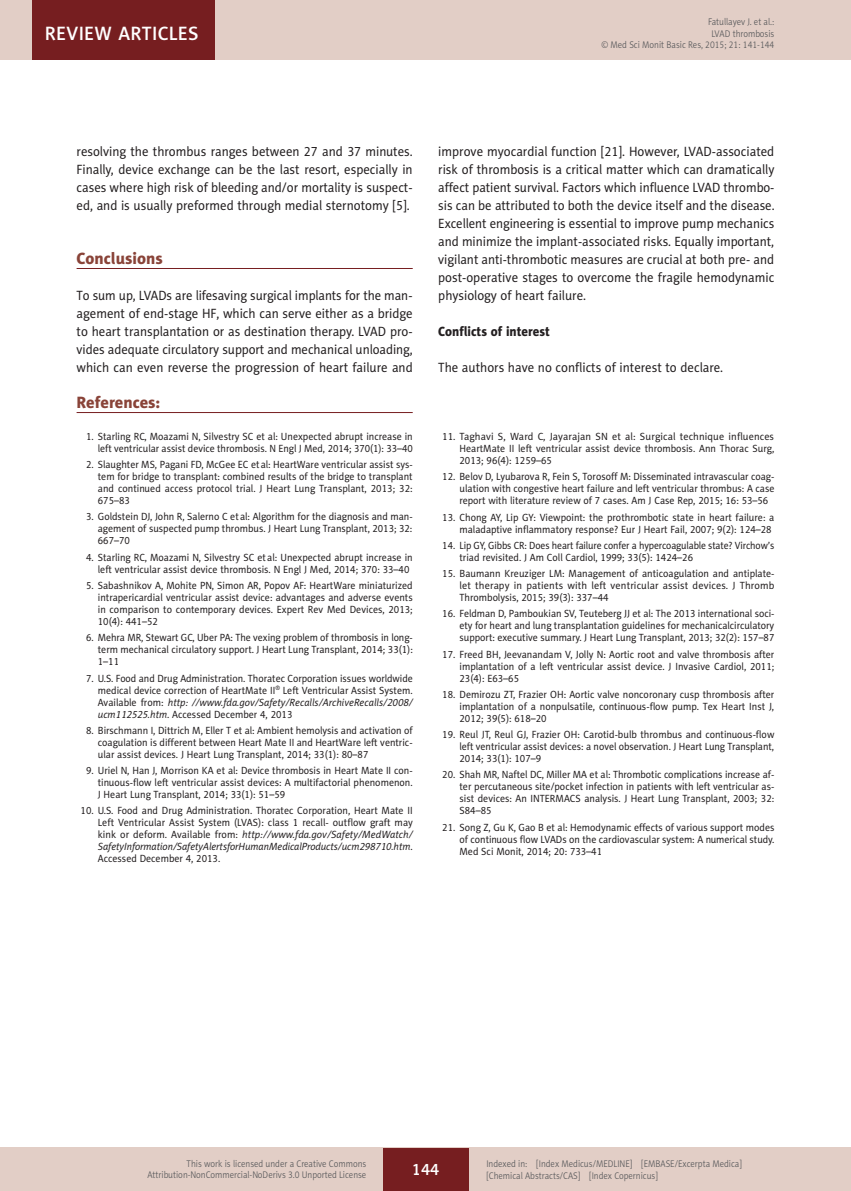
<style>
.page{position:relative;width:851px;height:1191px;background:#fff}
.page>*{position:absolute;margin:0;border:0;box-sizing:border-box;transform-origin:0 0}
.t1{font:19.5px "Naomi Sans EFN Medium";letter-spacing:.015em;color:#fff}
.MSM_Headline_1{font:16.5px "Naomi Sans EFN Heavy";color:#894338}
.MSM_Referencje_Tytul{font:16.5px "Naomi Sans EFN Heavy";color:#894338}
.t2{font:16.5px "Naomi Sans EFN Medium";color:#fff}
.MSM_Body{font:13.5px/18px "Naomi Sans EFN";color:#231f20;text-align:justify;scale:.95 1}
.MSM_Body-2{font:13.5px/18px "Naomi Sans EFN";color:#231f20;text-align:justify;scale:.94 1}
.MSM_Headline_2{font:13.5px "Naomi Sans EFN Heavy";color:#231f20;scale:.95 1}
.MSM_Referencje_punkt{font:10.5px/12px "Naomi Sans EFN";color:#231f20;text-align:justify;scale:.95 1}
.MSM_Referencje_punkt-2{font:10.5px/12px "Naomi Sans EFN";color:#231f20;text-align:justify;scale:.94 1}
.MSM_Referencje_punkt-3{font:10.5px/12px "Naomi Sans EFN";color:#231f20;text-align:justify}
.MSM_Referencje_punkt-4{font:10.5px/12px "Naomi Sans EFN";color:#231f20;scale:.92 1}
.t3{font:9.75px/11.2px "Naomi Sans EFN Light";color:#57585a;text-align:right;scale:.9 1}
.s1{font-style:italic}
</style>
<div class="page">
<hr style="left:77px;top:268px;width:335px;height:1px;background:#761e20">
<hr style="left:77px;top:412px;width:335px;height:1px;background:#761e20">
<div style="left:0;top:1148px;width:850px;height:43px;background:#e2cec6"></div>
<div style="left:383px;top:1147px;width:85px;height:43px;background:#761e20"></div>
<div style="left:0;top:0;width:850px;height:60px;background:#e2cec6"></div>
<div style="left:32px;top:0;width:183px;height:60px;background:#761e20"></div>
<h1 class="t1" style="left:45px;top:22px;width:155px">REVIEW ARTICLES</h1>
<p class="t3" style="left:601px;top:16px;width:194px">Fatullayev J. et al.:<br>LVAD thrombosis<br>© Med Sci Monit Basic Res, 2015; 21: 141-144</p>
<p class="MSM_Body" style="left:77px;top:142px;width:355px">resolving the thrombus ranges between 27 and 37 minutes.<br>Finally, device exchange can be the last resort, especially in cases where high risk of bleeding and/or mortality is suspect&shy;ed, and is usually preformed through medial sternotomy [5].</p>
<p class="MSM_Headline_1" style="left:77px;top:248px;width:88px">Conclusions</p>
<p class="MSM_Body-2" style="left:77px;top:286px;width:359px">To sum up, LVADs are lifesaving surgical implants for the man&shy;agement of end-stage HF, which can serve either as a bridge to heart transplantation or as destination therapy. LVAD pro&shy;vides adequate circulatory support and mechanical unloading, which can even reverse the progression of heart failure and</p>
<p class="MSM_Referencje_Tytul" style="left:77px;top:392px;width:85px">References:</p>
<p class="MSM_Referencje_punkt" style="left:86px;top:430px;width:345px;text-align:right">1. Starling RC, Moazami N, Silvestry SC et al: Unexpected abrupt increase in left ventricular assist device thrombosis. N Engl J Med, 2014; 370(1): 33–40</p>
<p class="MSM_Referencje_punkt" style="left:98px;top:459px;width:333px;text-indent:-12px">2. Slaughter MS, Pagani FD, McGee EC etal: HeartWare ventricular assist sys&shy;tem for bridge to transplant: combined results of the bridge to transplant and continued access protocol trial. J Heart Lung Transplant, 2013; 32:<br>675–83</p>
<p class="MSM_Referencje_punkt" style="left:98px;top:511px;width:333px;text-indent:-12px">3. Goldstein DJ, John R, Salerno C etal: Algorithm for the diagnosis and man&shy;agement of suspected pump thrombus. J Heart Lung Transplant, 2013; 32:<br>667–70</p>
<p class="MSM_Referencje_punkt" style="left:98px;top:551px;width:333px;text-indent:-12px">4. Starling RC, Moazami N, Silvestry SC etal: Unexpected abrupt increase in left ventricular assist device thrombosis. N Engl J Med, 2014; 370: 33–40</p>
<p class="MSM_Referencje_punkt" style="left:98px;top:579px;width:333px;text-indent:-12px">5. Sabashnikov A, Mohite PN, Simon AR, Popov AF: HeartWare miniaturized intrapericardial ventricular assist device: advantages and adverse events in comparison to contemporary devices. Expert Rev Med Devices, 2013; 10(4): 441–52</p>
<p class="MSM_Referencje_punkt-2" style="left:98px;top:632px;width:336px;text-indent:-12px">6. Mehra MR, Stewart GC, Uber PA: The vexing problem of thrombosis in long&shy;term mechanical circulatory support. J Heart Lung Transplant, 2014; 33(1):<br>1–11</p>
<p class="MSM_Referencje_punkt-2" style="left:98px;top:672px;width:336px;text-indent:-12px">7. U.S. Food and Drug Administration. Thoratec Corporation issues worldwide medical device correction of HeartMate II<sup>®</sup> Left Ventricular Assist System.<br>Available from: <span class="s1">http: //www.fda.gov/Safety/Recalls/ArchiveRecalls/2008/ ucm112525.htm</span>. Accessed December 4, 2013</p>
<p class="MSM_Referencje_punkt" style="left:98px;top:724px;width:333px;text-indent:-12px">8. Birschmann I, Dittrich M, Eller T et al: Ambient hemolysis and activation of coagulation is different between Heart Mate II and HeartWare left ventric&shy;ular assist devices. J Heart Lung Transplant, 2014; 33(1): 80–87</p>
<p class="MSM_Referencje_punkt" style="left:98px;top:764px;width:333px;text-indent:-12px">9. Uriel N, Han J, Morrison KA et al: Device thrombosis in Heart Mate II con&shy;tinuous-flow left ventricular assist devices: A multifactorial phenomenon.<br>J Heart Lung Transplant, 2014; 33(1): 51–59</p>
<p class="MSM_Referencje_punkt" style="left:98px;top:805px;width:333px;text-indent:-17px">10. U.S. Food and Drug Administration. Thoratec Corporation, Heart Mate II Left Ventricular Assist System (LVAS): class 1 recall- outflow graft may kink or deform. Available from: <span class="s1">http://www.fda.gov/Safety/MedWatch/ SafetyInformation/SafetyAlertsforHumanMedicalProducts/ucm298710.htm</span>.<br>Accessed December 4, 2013.</p>
<p class="MSM_Body" style="left:438px;top:142px;width:355px">improve myocardial function [21]. However, LVAD-associated risk of thrombosis is a critical matter which can dramatically affect patient survival. Factors which influence LVAD thrombo&shy;sis can be attributed to both the device itself and the disease.<br>Excellent engineering is essential to improve pump mechanics and minimize the implant-associated risks. Equally important, vigilant anti-thrombotic measures are crucial at both pre- and post-operative stages to overcome the fragile hemodynamic physiology of heart failure.</p>
<p class="MSM_Headline_2" style="left:438px;top:323px;width:119px">Conflicts of interest</p>
<p class="MSM_Body" style="left:438px;top:358px;width:301px">The authors have no conflicts of interest to declare.</p>
<p class="MSM_Referencje_punkt-3" style="left:459px;top:430px;width:316px;text-indent:-17px">11. Taghavi S, Ward C, Jayarajan SN et al: Surgical technique influences HeartMate II left ventricular assist device thrombosis. Ann Thorac Surg, 2013; 96(4): 1259–65</p>
<p class="MSM_Referencje_punkt" style="left:459px;top:471px;width:333px;text-indent:-17px">12. Belov D, Lyubarova R, Fein S, Torosoff M: Disseminated intravascular coag&shy;ulation with congestive heart failure and left ventricular thrombus: A case report with literature review of 7 cases. Am J Case Rep, 2015; 16: 53–56</p>
<p class="MSM_Referencje_punkt" style="left:442px;top:511px;width:351px;text-align:right">13. Chong AY, Lip GY: Viewpoint: the prothrombotic state in heart failure: a maladaptive inflammatory response? Eur J Heart Fail, 2007; 9(2): 124–28</p>
<p class="MSM_Referencje_punkt-4" style="left:459px;top:539px;width:343px;text-indent:-17px">14. Lip GY, Gibbs CR: Does heart failure confer a hypercoagulable state? Virchow’s triad revisited. J Am Coll Cardiol, 1999; 33(5): 1424–26</p>
<p class="MSM_Referencje_punkt" style="left:459px;top:567px;width:333px;text-indent:-17px">15. Baumann Kreuziger LM: Management of anticoagulation and antiplate&shy;let therapy in patients with left ventricular assist devices. J Thromb Thrombolysis, 2015; 39(3): 337–44</p>
<p class="MSM_Referencje_punkt-2" style="left:459px;top:608px;width:336px;text-indent:-17px">16. Feldman D, Pamboukian SV, Teuteberg JJ et al: The 2013 international soci&shy;ety for heart and lung transplantation guidelines for mechanicalcirculatory support: executive summary. J Heart Lung Transplant, 2013; 32(2): 157–87</p>
<p class="MSM_Referencje_punkt" style="left:459px;top:648px;width:333px;text-indent:-17px">17. Freed BH, Jeevanandam V, Jolly N: Aortic root and valve thrombosis after implantation of a left ventricular assist device. J Invasive Cardiol, 2011; 23(4): E63–65</p>
<p class="MSM_Referencje_punkt" style="left:459px;top:688px;width:333px;text-indent:-17px">18. Demirozu ZT, Frazier OH: Aortic valve noncoronary cusp thrombosis after implantation of a nonpulsatile, continuous-flow pump. Tex Heart Inst J, 2012; 39(5): 618–20</p>
<p class="MSM_Referencje_punkt" style="left:459px;top:728px;width:333px;text-indent:-17px">19. Reul JT, Reul GJ, Frazier OH: Carotid-bulb thrombus and continuous-flow left ventricular assist devices: a novel observation. J Heart Lung Transplant, 2014; 33(1): 107–9</p>
<p class="MSM_Referencje_punkt" style="left:459px;top:769px;width:333px;text-indent:-17px">20. Shah MR, Naftel DC, Miller MA et al: Thrombotic complications increase af&shy;ter percutaneous site/pocket infection in patients with left ventricular as&shy;sist devices: An INTERMACS analysis. J Heart Lung Transplant, 2003; 32:<br>S84–85</p>
<p class="MSM_Referencje_punkt" style="left:459px;top:821px;width:333px;text-indent:-17px">21. Song Z, Gu K, Gao B et al: Hemodynamic effects of various support modes of continuous flow LVADs on the cardiovascular system: A numerical study.<br>Med Sci Monit, 2014; 20: 733–41</p>
<p class="t3" style="left:147px;top:1158px;width:245px">This work is licensed under a Creative Commons<br>Attribution-NonCommercial-NoDerivs 3.0 Unported License</p>
<p class="t3" style="left:486px;top:1158px;width:285px;text-align:left">Indexed in: [Index Medicus/MEDLINE] [EMBASE/Excerpta Medica] [Chemical Abstracts/CAS] [Index Copernicus]</p>
<h2 class="t2" style="left:412px;top:1160px;width:29px">144</h2>
</div>
